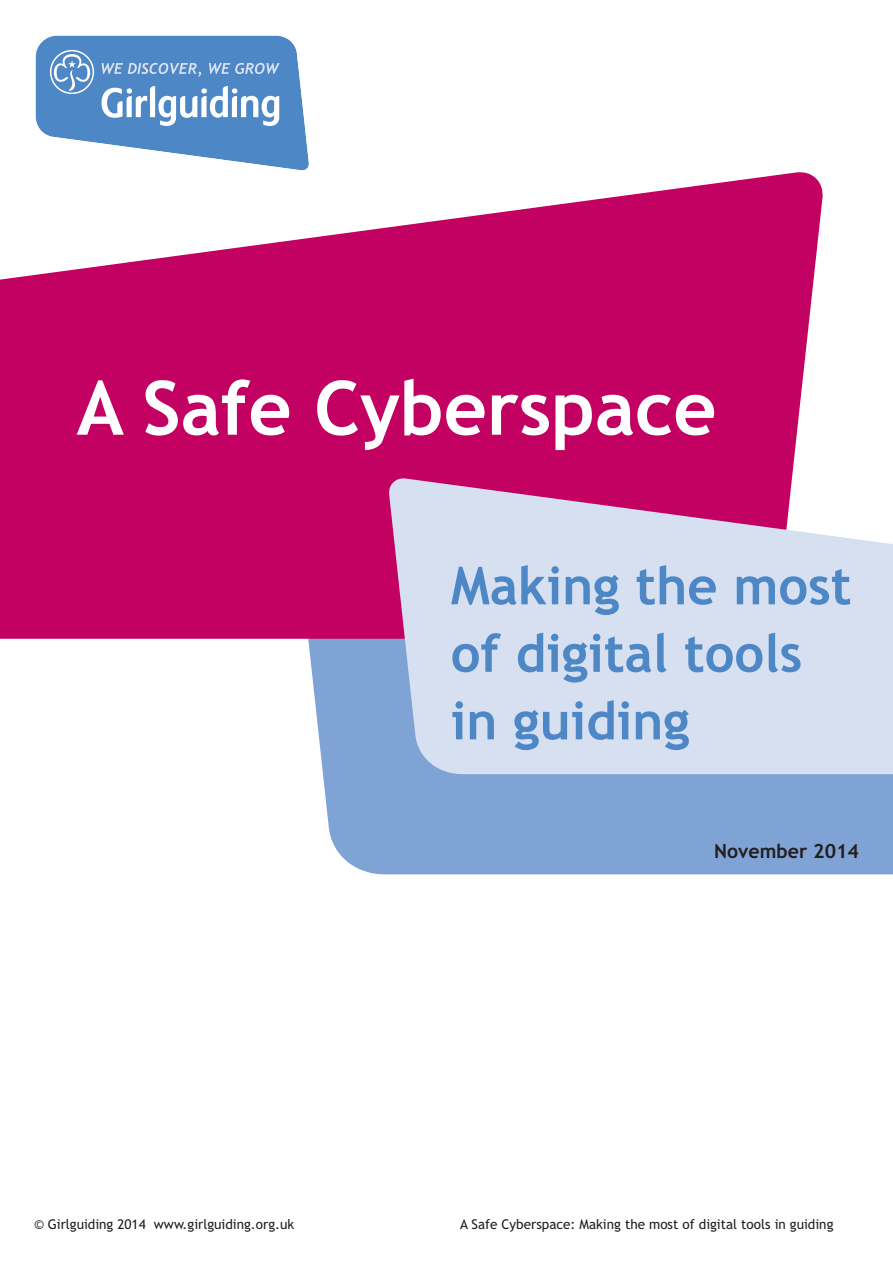
<style>
.page{position:relative;width:893px;height:1263px;background:#fff}
.page>*{position:absolute;margin:0;border:0;box-sizing:border-box;transform-origin:0 0}
.t1{font:700 75px "Trebuchet MSPS";color:#fff}
.t2{font:700 52.5px/67.5px "Trebuchet MSPS";color:#4d87c6}
.t3{font:700 19.5px "Trebuchet MSPS";color:#231f20}
.t4{font:13.5px "Trebuchet MSPS";color:#231f20}
.s1{font-weight:700;font-size:24px;color:#4d87c6}
</style>
<div class="page">
<div style="left:308px;top:639px;width:585px;height:235px;background:#80a3d5"></div>
<svg style="left:0;top:172px;width:823px;height:467px;background:#cc2779"></svg>
<svg style="left:35px;top:35px;width:274px;height:136px"></svg>
<svg style="left:388px;top:477px;width:505px;height:297px;background:#d4cee5"></svg>
<h1 class="t1" style="left:77px;top:364px;width:641px">A Safe Cyberspace</h1>
<h2 class="t2" style="left:451px;top:552px;width:402px">Making the most of digital tools in guiding</h2>
<h3 class="t3" style="left:714px;top:840px;width:146px">November 2014</h3>
<p class="t4" style="left:34px;top:1216px;width:262px">© Girlguiding 2014 www.girlguiding.org.uk</p>
<p class="t4" style="left:460px;top:1216px;width:400px">A Safe Cyberspace: Making the most of digital tools in guiding <span class="s1">1</span></p>
</div>
